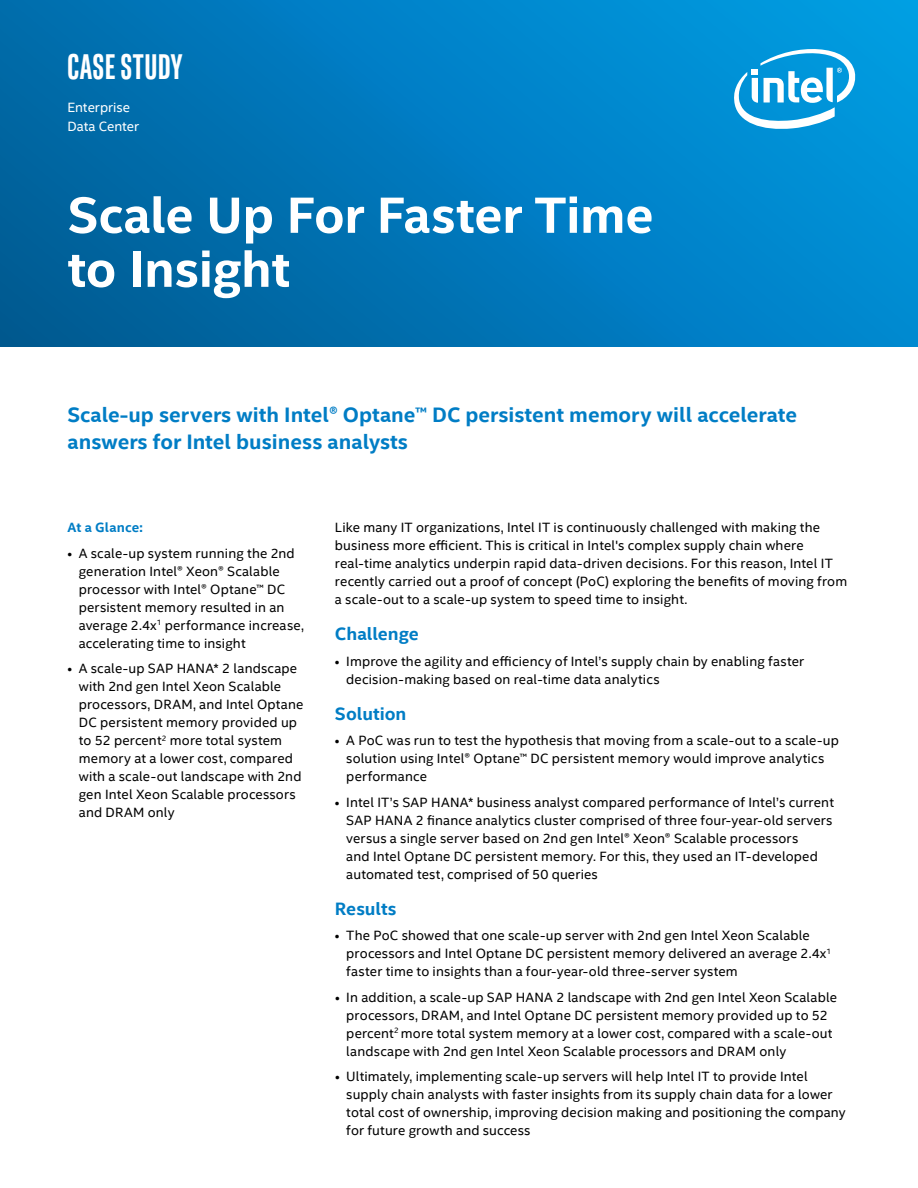
<style>
.page{position:relative;width:918px;height:1188px;background:#fff}
.page>*{position:absolute;margin:0;border:0;box-sizing:border-box;transform-origin:0 0}
.t1{font:700 51px/54px "Intel Clear";letter-spacing:-.01em;color:#fff}
.t2{font:700 36px "Intel Clear Pro";letter-spacing:.025em;color:#fff}
.t3{font:700 21px/27px "Intel Clear";color:#007dc5}
.t4{font:700 18px "Intel Clear";letter-spacing:-.005em;color:#007dc5}
.t5{font:13.5px/18px "Intel Clear";letter-spacing:.01em;color:#000}
.t6{font:13.5px/19.5px "Intel Clear";color:#fff}
.t7{font:700 13.5px "Intel Clear";letter-spacing:.015em;color:#007dc5}
</style>
<div class="page">
<svg style="left:0;top:0;width:918px;height:347px;background:#007abc"></svg>
<svg style="left:732px;top:42px;width:126px;height:89px"></svg>
<h2 class="t2" style="left:68px;top:44px;width:117px">CASE STUDY</h2>
<p class="t6" style="left:68px;top:97px;width:73px">Enterprise<br>Data Center</p>
<h1 class="t1" style="left:68px;top:187px;width:588px">Scale Up For Faster Time to Insight</h1>
<h3 class="t3" style="left:68px;top:400px;width:731px">Scale-up servers with Intel® Optane™ DC persistent memory will accelerate answers for Intel business analysts</h3>
<p class="t7" style="left:68px;top:518px;width:77px">At a Glance:</p>
<p class="t5" style="left:79px;top:544px;width:227px;text-indent:-11px">• A scale-up system running the 2nd generation Intel® Xeon® Scalable processor with Intel® Optane™ DC persistent memory resulted in an average 2.4x<sup>1</sup> performance increase, accelerating time to insight</p>
<p class="t5" style="left:79px;top:659px;width:226px;text-indent:-11px">• A scale-up SAP HANA* 2 landscape with 2nd gen Intel Xeon Scalable processors, DRAM, and Intel Optane<br>DC persistent memory provided up to 52 percent<sup>2</sup> more total system memory at a lower cost, compared with a scale-out landscape with 2nd gen Intel Xeon Scalable processors and DRAM only</p>
<p class="t5" style="left:335px;top:518px;width:514px">Like many IT organizations, Intel IT is continuously challenged with making the business more efficient. This is critical in Intel's complex supply chain where real-time analytics underpin rapid data-driven decisions. For this reason, Intel IT recently carried out a proof of concept (PoC) exploring the benefits of moving from a scale-out to a scale-up system to speed time to insight.</p>
<h3 class="t4" style="left:335px;top:622px;width:85px">Challenge</h3>
<p class="t5" style="left:346px;top:652px;width:459px;text-indent:-11px">• Improve the agility and efficiency of Intel’s supply chain by enabling faster decision-making based on real-time data analytics</p>
<h3 class="t4" style="left:335px;top:701px;width:73px">Solution</h3>
<p class="t5" style="left:346px;top:731px;width:494px;text-indent:-11px">• A PoC was run to test the hypothesis that moving from a scale-out to a scale-up solution using Intel® Optane™ DC persistent memory would improve analytics performance</p>
<p class="t5" style="left:346px;top:793px;width:489px;text-indent:-11px">• Intel IT’s SAP HANA* business analyst compared performance of Intel’s current SAP HANA 2 finance analytics cluster comprised of three four-year-old servers versus a single server based on 2nd gen Intel® Xeon® Scalable processors<br>and Intel Optane DC persistent memory. For this, they used an IT-developed automated test, comprised of 50 queries</p>
<h3 class="t4" style="left:335px;top:896px;width:63px">Results</h3>
<p class="t5" style="left:346px;top:926px;width:486px;text-indent:-11px">• The PoC showed that one scale-up server with 2nd gen Intel Xeon Scalable processors and Intel Optane DC persistent memory delivered an average 2.4x<sup>1 </sup>faster time to insights than a four-year-old three-server system</p>
<p class="t5" style="left:346px;top:988px;width:492px;text-indent:-11px">• In addition, a scale-up SAP HANA 2 landscape with 2nd gen Intel Xeon Scalable processors, DRAM, and Intel Optane DC persistent memory provided up to 52 percent<sup>2</sup> more total system memory at a lower cost, compared with a scale-out landscape with 2nd gen Intel Xeon Scalable processors and DRAM only</p>
<p class="t5" style="left:346px;top:1067px;width:501px;text-indent:-11px">• Ultimately, implementing scale-up servers will help Intel IT to provide Intel supply chain analysts with faster insights from its supply chain data for a lower total cost of ownership, improving decision making and positioning the company for future growth and success</p>
</div>
